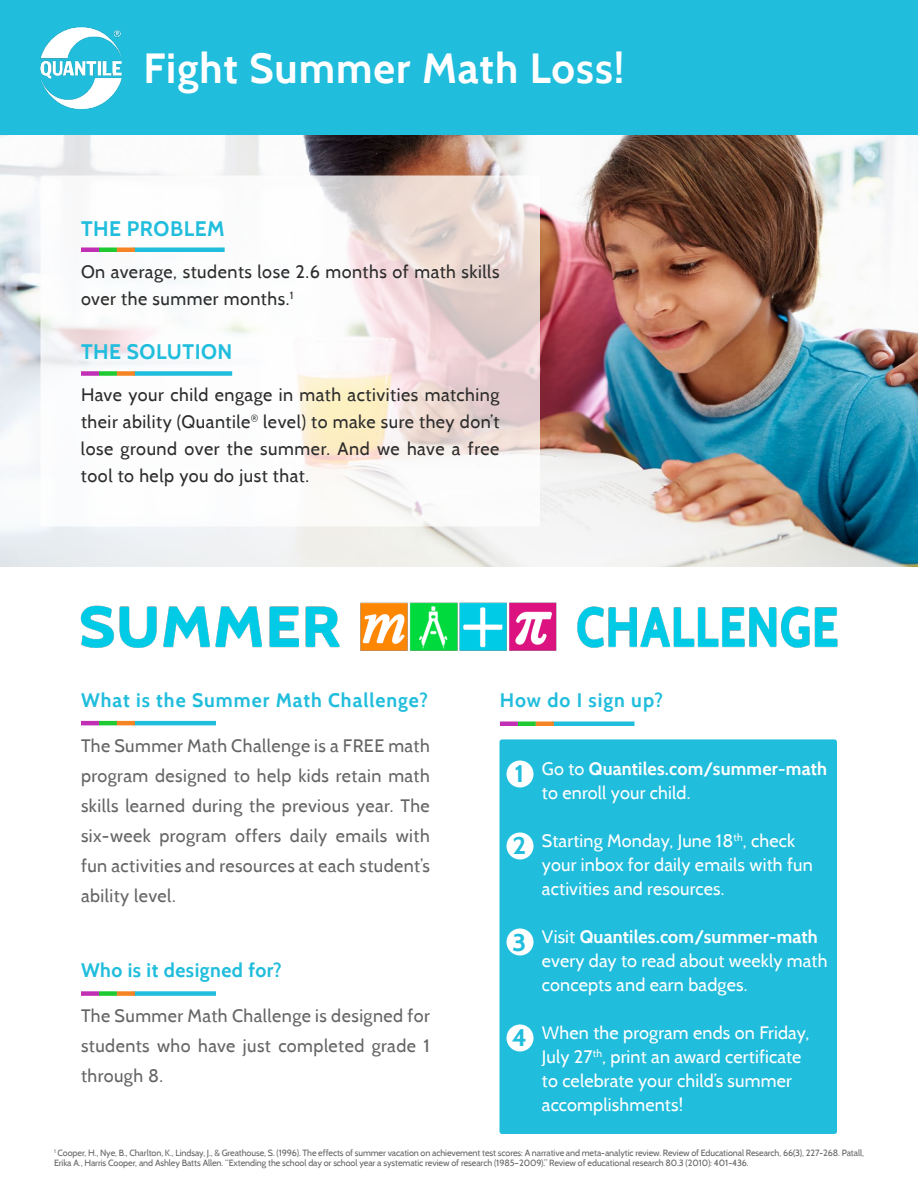
<style>
.page{position:relative;width:918px;height:1188px;background:#fff}
.page>*{position:absolute;margin:0;border:0;box-sizing:border-box;transform-origin:0 0}
.t1{font:700 42px "Cabin";letter-spacing:.025em;color:#fff}
.t2{font:700 24px "Cabin";color:#20bddc;scale:1.1 1}
.t3{font:700 21px "Cabin";letter-spacing:.025em;color:#20bddc}
.t4{font:700 19.5px "Cabin";letter-spacing:.05em;color:#20bddc}
.t5{font:700 19.5px "Cabin";letter-spacing:.025em;color:#20bddc}
.t6{font:18px/30px "Cabin";letter-spacing:.025em;color:#656565;text-align:justify}
.t7{font:18px/24px "Cabin";letter-spacing:.01em;color:#fff}
.t8{font:18px/27px "Cabin";letter-spacing:.03em;color:#2c2c2c}
.t9{font:700 18px/24px "Cabin";letter-spacing:.01em;color:#fff}
.t10{font:9px/10.5px "Cabin";letter-spacing:-.01em;color:#656565}
.s1{font-weight:400}
.s2{font-weight:700}
</style>
<div class="page">
<img style="left:0;top:135px;width:918px;height:432px">
<div style="left:0;top:0;width:918px;height:135px;background:#20bddc"></div>
<img style="left:40px;top:27px;width:82px;height:83px">
<svg style="left:40px;top:176px;width:500px;height:350px"></svg>
<div style="left:499px;top:739px;width:338px;height:395px;background:#20bddc;border-radius:3px"></div>
<div style="left:507px;top:760px;width:27px;height:28px;background:#fff;border-radius:50%"></div>
<div style="left:507px;top:832px;width:27px;height:28px;background:#fff;border-radius:50%"></div>
<div style="left:507px;top:928px;width:27px;height:28px;background:#fff;border-radius:50%"></div>
<div style="left:507px;top:1024px;width:27px;height:28px;background:#fff;border-radius:50%"></div>
<hr style="left:99px;top:248px;width:18px;height:4px;background:#1fc931">
<hr style="left:133px;top:248px;width:92px;height:4px;background:#20bddc">
<hr style="left:81px;top:248px;width:18px;height:4px;background:#c02fb4">
<hr style="left:117px;top:248px;width:18px;height:4px;background:#f58424">
<div style="left:99px;top:371px;width:18px;height:5px;background:#1fc931"></div>
<div style="left:133px;top:371px;width:99px;height:5px;background:#20bddc"></div>
<div style="left:81px;top:371px;width:18px;height:5px;background:#c02fb4"></div>
<div style="left:117px;top:371px;width:18px;height:5px;background:#f58424"></div>
<img style="left:80px;top:602px;width:758px;height:49px">
<hr style="left:99px;top:721px;width:18px;height:4px;background:#1fc931">
<hr style="left:133px;top:721px;width:83px;height:4px;background:#20bddc">
<hr style="left:81px;top:721px;width:18px;height:4px;background:#c02fb4">
<hr style="left:117px;top:721px;width:18px;height:4px;background:#f58424">
<div style="left:99px;top:991px;width:18px;height:5px;background:#1fc931"></div>
<div style="left:133px;top:991px;width:83px;height:5px;background:#20bddc"></div>
<div style="left:81px;top:991px;width:18px;height:5px;background:#c02fb4"></div>
<div style="left:117px;top:991px;width:18px;height:5px;background:#f58424"></div>
<hr style="left:518px;top:722px;width:18px;height:4px;background:#1fc931">
<hr style="left:552px;top:722px;width:83px;height:4px;background:#20bddc">
<hr style="left:500px;top:722px;width:18px;height:4px;background:#c02fb4">
<hr style="left:536px;top:722px;width:18px;height:4px;background:#f58424">
<h1 class="t1" style="left:143px;top:43px;width:482px">Fight Summer Math Loss!</h1>
<h3 class="t3" style="left:81px;top:216px;width:145px">THE PROBLEM</h3>
<h3 class="t8" style="left:81px;top:258px;width:420px">On average, students lose 2.6 months of math skills over the summer months.<sup>1</sup></h3>
<h3 class="t3" style="left:81px;top:339px;width:153px">THE SOLUTION</h3>
<h3 class="t8" style="left:81px;top:381px;width:420px;text-align:justify">Have your child engage in math activities matching their ability (Quantile<sup>®</sup> level) to make sure they don’t lose ground over the summer. And we have a free tool to help you do just that.</h3>
<h3 class="t4" style="left:81px;top:689px;width:348px">What is the Summer Math Challenge?</h3>
<h3 class="t6" style="left:81px;top:731px;width:350px">The Summer Math Challenge is a FREE math program designed to help kids retain math skills learned during the previous year. The six-week program offers daily emails with fun activities and resources at each student’s ability level.</h3>
<h3 class="t5" style="left:81px;top:959px;width:202px">Who is it designed for?</h3>
<h3 class="t6" style="left:81px;top:1001px;width:350px">The Summer Math Challenge is designed for students who have just completed grade 1 through 8.</h3>
<h3 class="t4" style="left:500px;top:689px;width:165px">How do I sign up?</h3>
<h2 class="t2" style="left:515px;top:759px;width:10px">1</h2>
<h2 class="t2" style="left:512px;top:832px;width:14px">2</h2>
<h2 class="t2" style="left:512px;top:928px;width:14px">3</h2>
<h2 class="t2" style="left:512px;top:1023px;width:15px">4</h2>
<h3 class="t9" style="left:542px;top:757px;width:287px"><span class="s1">Go to</span> Quantiles.com/summer-math <span class="s1">to enroll your child.</span></h3>
<h3 class="t7" style="left:542px;top:828px;width:272px">Starting Monday, June 18<sup>th</sup>, check your inbox for daily emails with fun activities and resources.</h3>
<h3 class="t7" style="left:542px;top:924px;width:287px">Visit <span class="s2">Quantiles.com/summer-math </span>every day to read about weekly math concepts and earn badges.</h3>
<h3 class="t7" style="left:542px;top:1020px;width:269px">When the program ends on Friday,<br>July 27<sup>th</sup>, print an award certificate to celebrate your child’s summer accomplishments!</h3>
<p class="t10" style="left:54px;top:1147px;width:812px"><sup>1</sup> Cooper, H., Nye, B., Charlton, K., Lindsay, J., &amp; Greathouse, S. (1996). The effects of summer vacation on achievement test scores: A narrative and meta-analytic review. Review of Educational Research, 66(3), 227-268. Patall,<br>Erika A., Harris Cooper, and Ashley Batts Allen. “Extending the school day or school year a systematic review of research (1985–2009).” Review of educational research 80.3 (2010): 401-436.</p>
</div>
